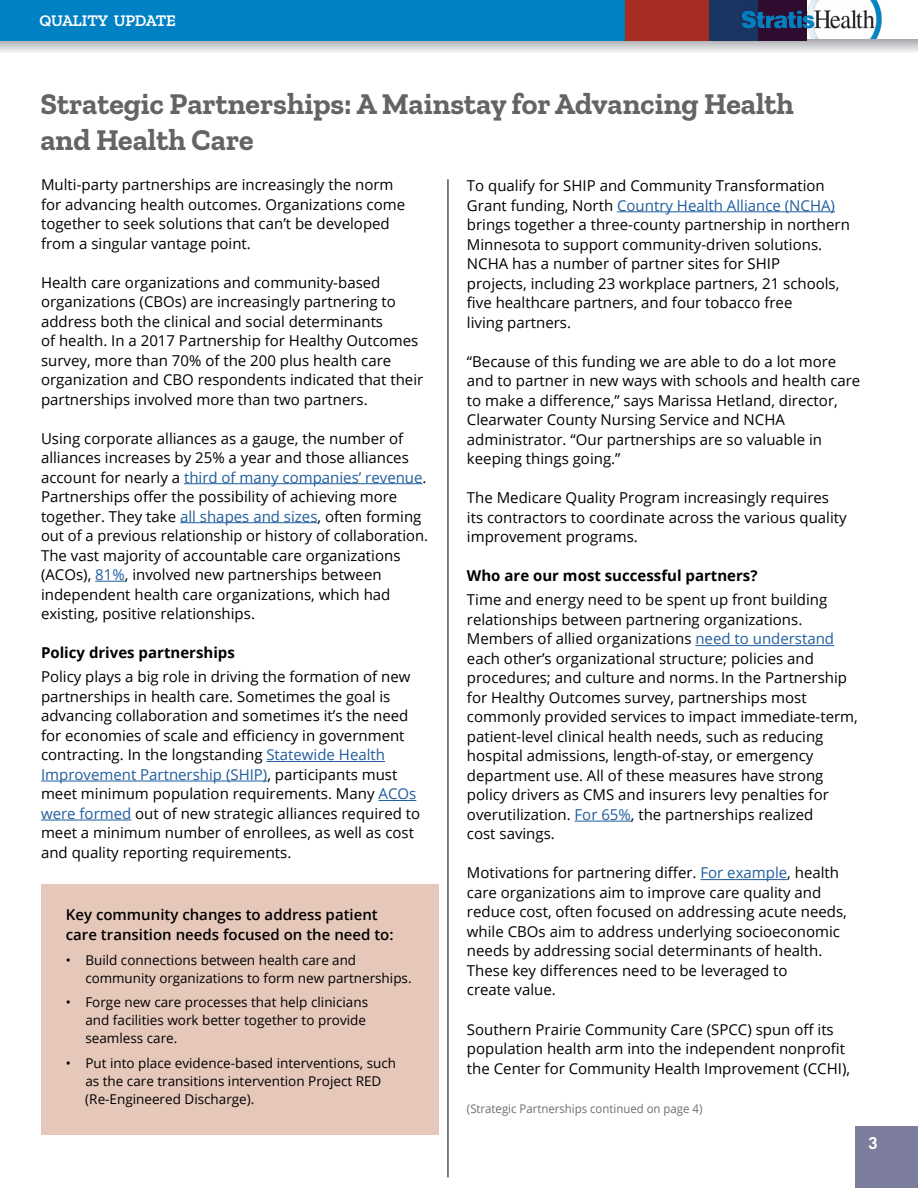
<style>
.page{position:relative;width:918px;height:1188px;background:#fff}
.page>*{position:absolute;margin:0;border:0;box-sizing:border-box;transform-origin:0 0}
.t1{font:700 30px/36px "Zilla Slab";color:#626466}
.t2{font:600 16.5px "Zilla Slab";letter-spacing:-.01em;color:#fff}
.t3{font:16.5px "Trade Gothic LT Std Cn 18";letter-spacing:.03em;color:#fff}
.t4{font:700 16.5px "Trade Gothic LT Std";color:#fff}
.t5{font:15px/19.5px "Open Sans";color:#000}
.t6{font:600 15px/19.5px "Open Sans";color:#000}
.t7{font:700 15px "Open Sans";color:#000}
.t8{font:13.5px/18px "Open Sans";color:#000}
.t9{font:12px "Open Sans";color:#6d6e71;scale:.95 1}
.s1{color:#205d9e}
</style>
<div class="page">
<div style="left:41px;top:885px;width:397px;height:250px;background:#e6c8ba"></div>
<hr style="left:448px;top:179px;width:1px;height:998px;background:#000">
<hr style="left:184px;top:483px;width:239px;height:1px;background:#205d9e">
<hr style="left:180px;top:522px;width:138px;height:1px;background:#205d9e">
<hr style="left:95px;top:581px;width:30px;height:1px;background:#205d9e">
<hr style="left:266px;top:761px;width:119px;height:1px;background:#205d9e">
<hr style="left:41px;top:781px;width:226px;height:1px;background:#205d9e">
<hr style="left:379px;top:800px;width:37px;height:1px;background:#205d9e">
<hr style="left:41px;top:820px;width:90px;height:1px;background:#205d9e">
<hr style="left:617px;top:211px;width:218px;height:1px;background:#205d9e">
<hr style="left:695px;top:645px;width:139px;height:1px;background:#205d9e">
<hr style="left:575px;top:821px;width:56px;height:1px;background:#205d9e">
<hr style="left:700px;top:879px;width:87px;height:1px;background:#205d9e">
<div style="left:855px;top:1126px;width:63px;height:62px;background:#7c7d9c"></div>
<svg style="left:0;top:39px;width:918px;height:13px;background:#c3cbd0"></svg>
<div style="left:708px;top:0;width:51px;height:40px;background:#1b3563"></div>
<div style="left:623px;top:0;width:86px;height:40px;background:#a62d21"></div>
<div style="left:0;top:0;width:625px;height:40px;background:#0081c4"></div>
<div style="left:758px;top:0;width:49px;height:40px;background:#300c31"></div>
<img style="left:741px;top:0;width:141px;height:39px">
<p class="t3" style="left:40px;top:10px;width:101px">STR TIS HEALTH</p>
<p class="t2" style="left:40px;top:12px;width:138px">QUALITY UPDATE</p>
<h1 class="t1" style="left:40px;top:86px;width:755px">Strategic Partnerships: A Mainstay for Advancing Health and Health Care</h1>
<p class="t5" style="left:41px;top:175px;width:366px">Multi-party partnerships are increasingly the norm for advancing health outcomes. Organizations come together to seek solutions that can’t be developed from a singular vantage point.</p>
<p class="t5" style="left:41px;top:272px;width:384px">Health care organizations and community-based organizations (CBOs) are increasingly partnering to address both the clinical and social determinants<br>of health. In a 2017 Partnership for Healthy Outcomes survey, more than 70% of the 200 plus health care organization and CBO respondents indicated that their partnerships involved more than two partners.</p>
<p class="t5" style="left:41px;top:428px;width:388px">Using corporate alliances as a gauge, the number of alliances increases by 25% a year and those alliances account for nearly a <span class="s1">third of many companies’ revenue</span>.<br>Partnerships offer the possibility of achieving more together. They take <span class="s1">all shapes and sizes</span>, often forming out of a previous relationship or history of collaboration.<br>The vast majority of accountable care organizations (ACOs), <span class="s1">81%</span>, involved new partnerships between independent health care organizations, which had existing, positive relationships.</p>
<p class="t7" style="left:41px;top:642px;width:195px">Policy drives partnerships</p>
<p class="t5" style="left:41px;top:667px;width:381px">Policy plays a big role in driving the formation of new partnerships in health care. Sometimes the goal is advancing collaboration and sometimes it’s the need for economies of scale and efficiency in government contracting. In the longstanding <span class="s1">Statewide Health Improvement Partnership (SHIP)</span>, participants must meet minimum population requirements. Many <span class="s1">ACOs were formed</span> out of new strategic alliances required to meet a minimum number of enrollees, as well as cost and quality reporting requirements.</p>
<p class="t5" style="left:467px;top:176px;width:384px">To qualify for SHIP and Community Transformation Grant funding, North <span class="s1">Country Health Alliance (NCHA) </span>brings together a three-county partnership in northern Minnesota to support community-driven solutions.<br>NCHA has a number of partner sites for SHIP<br>projects, including 23 workplace partners, 21 schools, five healthcare partners, and four tobacco free<br>living partners.</p>
<p class="t5" style="left:467px;top:351px;width:395px">“Because of this funding we are able to do a lot more and to partner in new ways with schools and health care to make a difference,” says Marissa Hetland, director, Clearwater County Nursing Service and NCHA administrator. “Our partnerships are so valuable in keeping things going.”</p>
<p class="t5" style="left:467px;top:488px;width:381px">The Medicare Quality Program increasingly requires its contractors to coordinate across the various quality improvement programs.</p>
<p class="t7" style="left:467px;top:565px;width:292px">Who are our most successful partners?</p>
<p class="t5" style="left:467px;top:590px;width:392px">Time and energy need to be spent up front building relationships between partnering organizations.<br>Members of allied organizations <span class="s1">need to understand </span>each other’s organizational structure; policies and procedures; and culture and norms. In the Partnership for Healthy Outcomes survey, partnerships most commonly provided services to impact immediate-term, patient-level clinical health needs, such as reducing hospital admissions, length-of-stay, or emergency department use. All of these measures have strong policy drivers as CMS and insurers levy penalties for overutilization. <span class="s1">For 65%</span>, the partnerships realized<br>cost savings.</p>
<p class="t5" style="left:467px;top:863px;width:381px">Motivations for partnering differ. <span class="s1">For example</span>, health care organizations aim to improve care quality and reduce cost, often focused on addressing acute needs, while CBOs aim to address underlying socioeconomic needs by addressing social determinants of health.<br>These key differences need to be leveraged to<br>create value.</p>
<p class="t5" style="left:467px;top:1019px;width:385px">Southern Prairie Community Care (SPCC) spun off its population health arm into the independent nonprofit the Center for Community Health Improvement (CCHI),</p>
<p class="t9" style="left:467px;top:1101px;width:249px">(Strategic Partnerships continued on page 4)</p>
<p class="t6" style="left:66px;top:905px;width:329px">Key community changes to address patient care transition needs focused on the need to:</p>
<p class="t8" style="left:85px;top:950px;width:328px;text-indent:-19px">• Build connections between health care and community organizations to form new partnerships.</p>
<p class="t8" style="left:85px;top:993px;width:284px;text-indent:-19px">• Forge new care processes that help clinicians and facilities work better together to provide seamless care.</p>
<p class="t8" style="left:85px;top:1054px;width:312px;text-indent:-19px">• Put into place evidence-based interventions, such as the care transitions intervention Project RED (Re-Engineered Discharge).</p>
<p class="t4" style="left:868px;top:1133px;width:11px">3</p>
</div>
